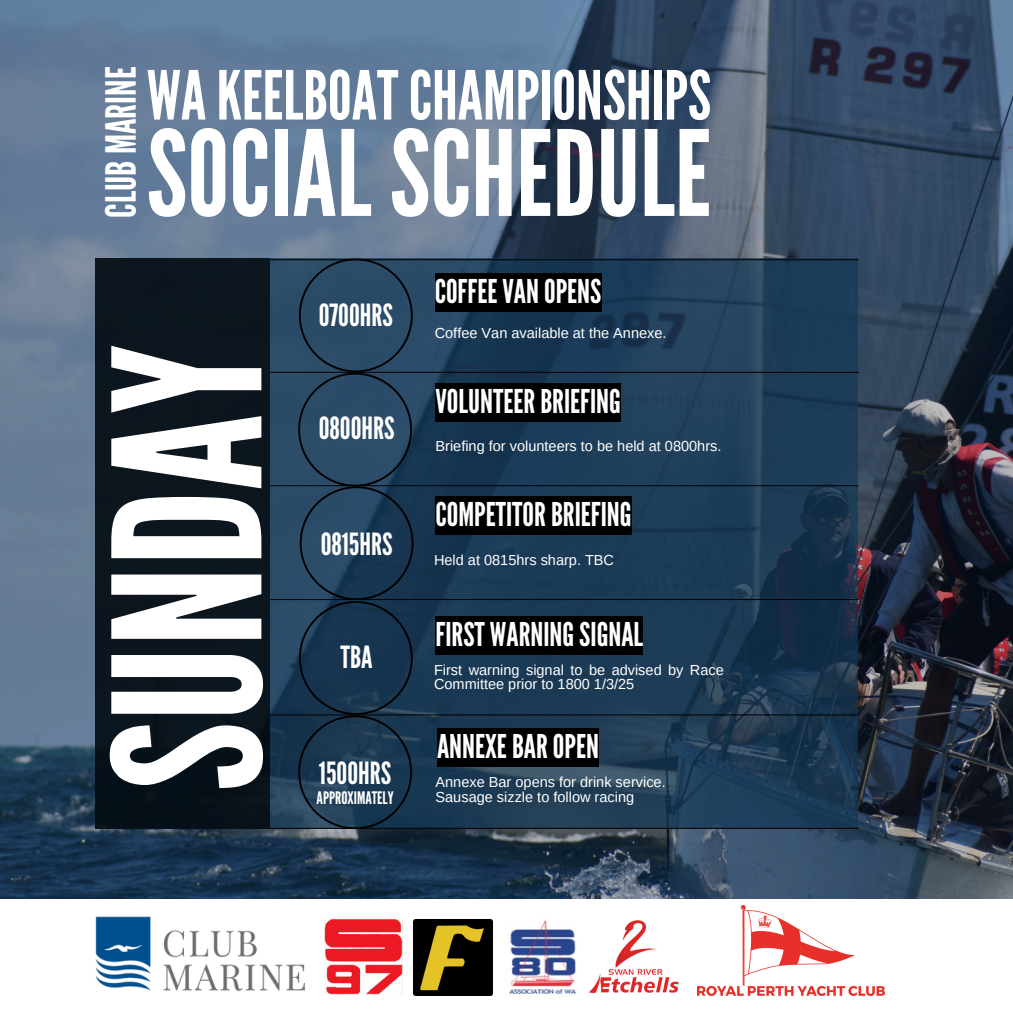
<style>
.page{position:relative;width:1013px;height:1013px;background:#fff}
.page>*{position:absolute;margin:0;border:0;box-sizing:border-box;transform-origin:0 0}
.t1{font:204.12px "League Gothic";color:#fff}
.t2{font:118.25px "League Gothic";color:#fff}
.t3{font:67.5px "League Gothic";color:#fff}
.t4{font:41.5px "League Gothic";color:#fff}
.t5{font:32.75px "League Gothic";color:#fff}
.t6{font:30.5px "League Gothic";color:#fff}
.t7{font:17.25px "League Gothic";color:#fff}
.t8{font:14.5px/14.2px "Arimo";color:#fff}
</style>
<div class="page">
<img style="left:0;top:0;width:1012px;height:898px">
<svg style="left:95px;top:258px;width:762px;height:571px;background:#1d3b56"></svg>
<hr style="left:270px;top:259px;width:588px;height:1px;background:#000">
<hr style="left:270px;top:372px;width:588px;height:1px;background:#000">
<hr style="left:270px;top:485px;width:588px;height:1px;background:#000">
<hr style="left:270px;top:599px;width:588px;height:1px;background:#000">
<hr style="left:270px;top:714px;width:588px;height:1px;background:#000">
<hr style="left:270px;top:827px;width:588px;height:1px;background:#000">
<svg style="left:298px;top:258px;width:115px;height:570px;background:#203d57"></svg>
<div style="left:95px;top:258px;width:175px;height:570px;background:#0c161e"></div>
<div style="left:435px;top:273px;width:166px;height:39px;background:#000"></div>
<div style="left:435px;top:383px;width:186px;height:39px;background:#000"></div>
<div style="left:435px;top:496px;width:196px;height:39px;background:#000"></div>
<div style="left:435px;top:616px;width:208px;height:38px;background:#000"></div>
<div style="left:437px;top:728px;width:162px;height:39px;background:#000"></div>
<img style="left:414px;top:919px;width:79px;height:76px">
<img style="left:324px;top:917px;width:79px;height:77px">
<img style="left:509px;top:920px;width:67px;height:74px">
<img style="left:95px;top:916px;width:210px;height:76px">
<img style="left:697px;top:905px;width:187px;height:90px">
<img style="left:588px;top:920px;width:91px;height:73px">
<h5 class="t4" style="left:97px;top:217px;width:152px;rotate:-90deg">CLUBMARINE</h5>
<p class="t3" style="left:147px;top:56px;width:566px">WAKEELBOATCHAMPIONSHIPS</p>
<p class="t2" style="left:147px;top:105px;width:566px">SOCIALSCHEDULE</p>
<p class="t6" style="left:319px;top:297px;width:76px">0700HRS</p>
<p class="t5" style="left:435px;top:272px;width:168px">COFFEEVANOPENS</p>
<h5 class="t8" style="left:435px;top:326px;width:233px">Coffee Van available at the Annexe.</h5>
<h5 class="t1" style="left:70px;top:791px;width:449px;rotate:-90deg">SUNDAY</h5>
<h5 class="t6" style="left:319px;top:411px;width:77px">0800HRS</h5>
<p class="t6" style="left:321px;top:526px;width:73px">0815HRS</p>
<h5 class="t6" style="left:340px;top:639px;width:34px">TBA</h5>
<p class="t6" style="left:319px;top:755px;width:74px">1500HRS</p>
<h5 class="t7" style="left:317px;top:787px;width:78px">APPROXIMATELY</h5>
<p class="t5" style="left:435px;top:382px;width:187px">VOLUNTEERBRIEFING</p>
<p class="t8" style="left:435px;top:439px;width:287px">Briefing for volunteers to be held at 0800hrs.</p>
<h5 class="t5" style="left:435px;top:495px;width:198px">COMPETITORBRIEFING</h5>
<p class="t8" style="left:434px;top:553px;width:182px">Held at 0815hrs sharp. TBC</p>
<h5 class="t5" style="left:435px;top:615px;width:209px">FIRST WARNINGSIGNAL</h5>
<p class="t8" style="left:434px;top:663px;width:291px">First warning signal to be advised by Race<br>Committee prior to 1800 1/3/25</p>
<h5 class="t5" style="left:437px;top:727px;width:163px">ANNEXEBAROPEN</h5>
<p class="t8" style="left:435px;top:775px;width:232px">Annexe Bar opens for drink service.</p>
<p class="t8" style="left:435px;top:789px;width:200px">Sausage sizzle to follow racing</p>
</div>
